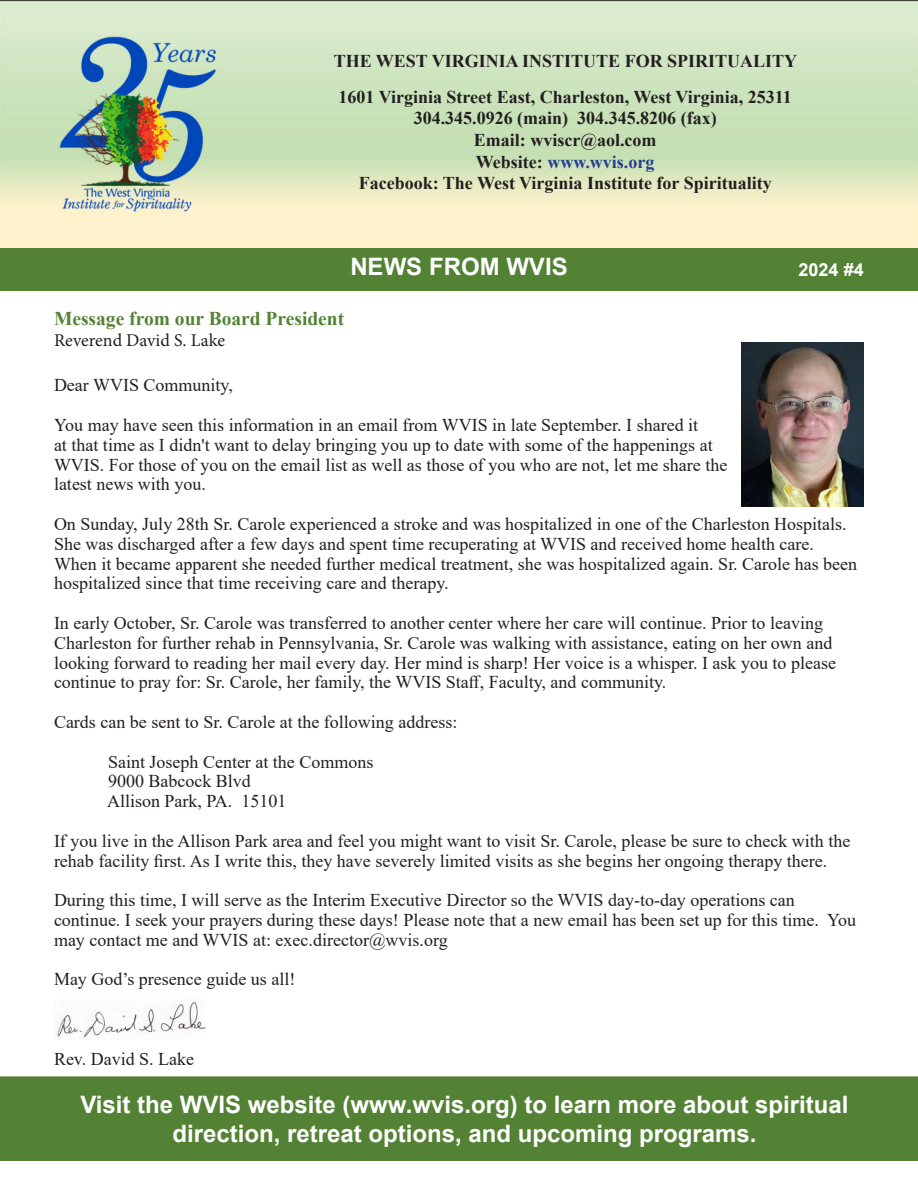
<style>
.page{position:relative;width:918px;height:1188px;background:#fff}
.page>*{position:absolute;margin:0;border:0;box-sizing:border-box;transform-origin:0 0}
.t1{font:700 24px/28.8px "Arial";color:#fff;text-align:center}
.t2{font:700 19.5px "Times New Roman";color:#548235}
.t3{font:18px/19.8px "Times New Roman";color:#231f20}
.t4{font:700 18px/21.6px "Times New Roman";color:#231f20}
.t5{font:18px "Minion Pro";color:#231f20}
.t6{font:700 18px "Arial";color:#fff}
.s1{color:#253f8e}
</style>
<div class="page">
<div style="left:1px;top:249px;width:916px;height:41px;background:#548235"></div>
<div style="left:0;top:248px;width:918px;height:43px;border:2px solid #548235"></div>
<img style="left:0;top:0;width:918px;height:248px">
<div style="left:1px;top:1077px;width:916px;height:83px;background:#548235"></div>
<div style="left:0;top:1076px;width:918px;height:85px;border:2px solid #548235"></div>
<img style="left:741px;top:343px;width:123px;height:164px">
<img style="left:57px;top:999px;width:149px;height:39px">
<p class="t4" style="left:334px;top:45px;width:465px;line-height:36px">THE WEST VIRGINIA INSTITUTE FOR SPIRITUALITY<br>1601 Virginia Street East, Charleston, West Virginia, 25311</p>
<p class="t4" style="left:359px;top:109px;width:415px;text-align:center">304.345.0926 (main) 304.345.8206 (fax)<br>Email: wviscr@aol.com<br>Website: <span class="s1">www.wvis.org<br></span>Facebook: The West Virginia Institute for Spirituality</p>
<h1 class="t1" style="left:350px;top:255px;width:219px">NEWS FROM WVIS</h1>
<p class="t6" style="left:799px;top:262px;width:67px">2024 #4</p>
<p class="t2" style="left:54px;top:311px;width:292px">Message from our Board President</p>
<p class="t5" style="left:54px;top:329px;width:173px">Reverend David S. Lake</p>
<p class="t3" style="left:54px;top:367px;width:646px;line-height:39.6px">Dear WVIS Community,<br>You may have seen this information in an email from WVIS in late September. I shared it</p>
<p class="t3" style="left:54px;top:436px;width:675px">at that time as I didn't want to delay bringing you up to date with some of the happenings at<br>WVIS. For those of you on the email list as well as those of you who are not, let me share the latest news with you.</p>
<p class="t3" style="left:54px;top:516px;width:805px">On Sunday, July 28th Sr. Carole experienced a stroke and was hospitalized in one of the Charleston Hospitals.<br>She was discharged after a few days and spent time recuperating at WVIS and received home health care.<br>When it became apparent she needed further medical treatment, she was hospitalized again. Sr. Carole has been hospitalized since that time receiving care and therapy.</p>
<p class="t3" style="left:54px;top:615px;width:784px">In early October, Sr. Carole was transferred to another center where her care will continue. Prior to leaving Charleston for further rehab in Pennsylvania, Sr. Carole was walking with assistance, eating on her own and looking forward to reading her mail every day. Her mind is sharp! Her voice is a whisper. I ask you to please continue to pray for: Sr. Carole, her family, the WVIS Staff, Faculty, and community.</p>
<p class="t3" style="left:54px;top:714px;width:405px">Cards can be sent to Sr. Carole at the following address:</p>
<p class="t3" style="left:107px;top:753px;width:268px">Saint Joseph Center at the Commons<br>9000 Babcock Blvd<br>Allison Park, PA. 15101</p>
<p class="t3" style="left:54px;top:832px;width:798px">If you live in the Allison Park area and feel you might want to visit Sr. Carole, please be sure to check with the rehab facility first. As I write this, they have severely limited visits as she begins her ongoing therapy there.</p>
<p class="t3" style="left:54px;top:892px;width:804px">During this time, I will serve as the Interim Executive Director so the WVIS day-to-day operations can continue. I seek your prayers during these days! Please note that a new email has been set up for this time. You may contact me and WVIS at: exec.director@wvis.org</p>
<p class="t3" style="left:54px;top:971px;width:243px">May God’s presence guide us all!</p>
<p class="t3" style="left:54px;top:1050px;width:142px">Rev. David S. Lake</p>
<h1 class="t1" style="left:80px;top:1093px;width:770px">Visit the WVIS website (www.wvis.org) to learn more about spiritual direction, retreat options, and upcoming programs.</h1>
</div>
